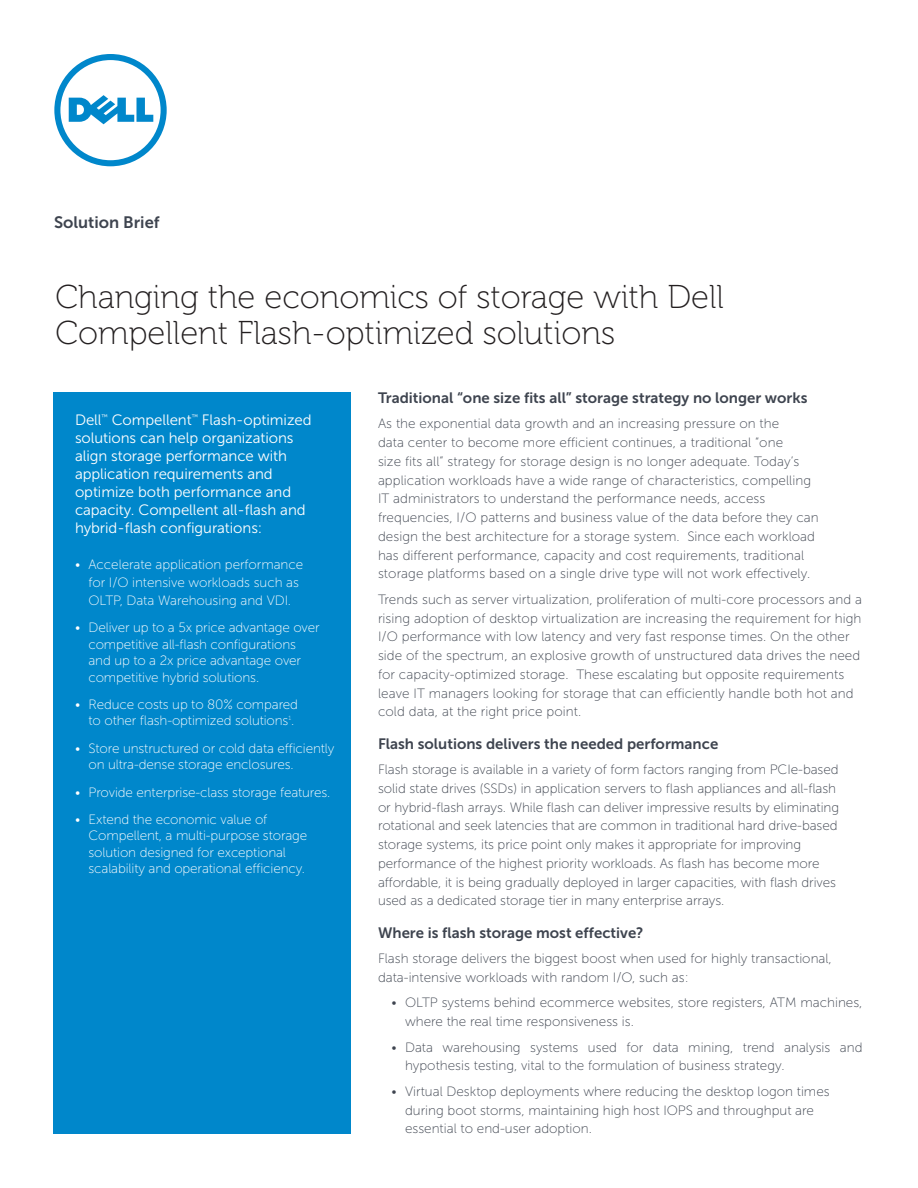
<style>
.page{position:relative;width:918px;height:1188px;background:#fff}
.page>*{position:absolute;margin:0;border:0;box-sizing:border-box;transform-origin:0 0}
.Document_Title{font:33px/36px "Museo For Dell 100";color:#231f20}
.Product_Identifier{font:16.5px "Museo Sans For Dell 700";color:#3e444f}
.Sidebar_Headline_1{font:15px/18px "Museo Sans For Dell 300";letter-spacing:-.005em;color:#fff}
.Paragraph_head_-_lev{font:15px "Museo Sans For Dell 700";color:#3e444f}
.Paragraph_Text_1_-_9{font:13.5px/18.8px "Museo Sans For Dell 100";color:#3e444f}
.t1{font:13.5px/16.5px "Museo Sans For Dell 100";letter-spacing:-.01em;color:#fff}
.Sidebar_Headline_1-2{font:6.75px "Museo Sans For Dell 300";color:#fff}
</style>
<div class="page">
<div style="left:53px;top:392px;width:298px;height:742px;background:#0087cb"></div>
<svg style="left:54px;top:54px;width:113px;height:112px"></svg>
<p class="Product_Identifier" style="left:54px;top:213px;width:107px">Solution Brief</p>
<p class="Document_Title" style="left:56px;top:280px;width:670px">Changing the economics of storage with Dell<br>Compellent Flash-optimized solutions</p>
<p class="Sidebar_Headline_1" style="left:75px;top:411px;width:28px">Dell</p>
<p class="Sidebar_Headline_1-2" style="left:102px;top:413px;width:8px">™</p>
<p class="Sidebar_Headline_1" style="left:112px;top:411px;width:82px">Compellent</p>
<p class="Sidebar_Headline_1-2" style="left:192px;top:413px;width:8px">™</p>
<p class="Sidebar_Headline_1" style="left:75px;top:411px;width:238px;text-indent:127px">Flash-optimized solutions can help organizations align storage performance with application requirements and optimize both performance and capacity. Compellent all-flash and hybrid-flash configurations:</p>
<p class="t1" style="left:88px;top:555px;width:216px;line-height:18px;text-indent:-14px">• Accelerate application performance for I/O intensive workloads such as<br>OLTP, Data Warehousing and VDI.</p>
<p class="t1" style="left:88px;top:619px;width:233px;text-indent:-14px">• Deliver up to a 5x price advantage over competitive all-flash configurations and up to a 2x price advantage over competitive hybrid solutions.</p>
<p class="t1" style="left:75px;top:696px;width:225px;text-align:right">• Reduce costs up to 80% compared to other flash-optimized solutions<sup>1</sup>.</p>
<p class="t1" style="left:88px;top:740px;width:248px;text-indent:-14px">• Store unstructured or cold data efficiently on ultra-dense storage enclosures.</p>
<p class="t1" style="left:75px;top:784px;width:257px">• Provide enterprise-class storage features.</p>
<p class="t1" style="left:88px;top:811px;width:220px;text-indent:-14px">• Extend the economic value of Compellent, a multi-purpose storage solution designed for exceptional scalability and operational efficiency.</p>
<p class="Paragraph_head_-_lev" style="left:378px;top:389px;width:431px">Traditional “one size fits all” storage strategy no longer works</p>
<p class="Paragraph_Text_1_-_9" style="left:378px;top:414px;width:442px">As the exponential data growth and an increasing pressure on the<br>data center to become more efficient continues, a traditional “one<br>size fits all” strategy for storage design is no longer adequate. Today’s application workloads have a wide range of characteristics, compelling IT administrators to understand the performance needs, access frequencies, I/O patterns and business value of the data before they can design the best architecture for a storage system. Since each workload has different performance, capacity and cost requirements, traditional storage platforms based on a single drive type will not work effectively.</p>
<p class="Paragraph_Text_1_-_9" style="left:378px;top:590px;width:486px">Trends such as server virtualization, proliferation of multi-core processors and a rising adoption of desktop virtualization are increasing the requirement for high I/O performance with low latency and very fast response times. On the other side of the spectrum, an explosive growth of unstructured data drives the need for capacity-optimized storage. These escalating but opposite requirements leave IT managers looking for storage that can efficiently handle both hot and cold data, at the right price point.</p>
<p class="Paragraph_head_-_lev" style="left:378px;top:735px;width:342px">Flash solutions delivers the needed performance</p>
<p class="Paragraph_Text_1_-_9" style="left:378px;top:760px;width:463px">Flash storage is available in a variety of form factors ranging from PCIe-based solid state drives (SSDs) in application servers to flash appliances and all-flash or hybrid-flash arrays. While flash can deliver impressive results by eliminating rotational and seek latencies that are common in traditional hard drive-based storage systems, its price point only makes it appropriate for improving performance of the highest priority workloads. As flash has become more affordable, it is being gradually deployed in larger capacities, with flash drives used as a dedicated storage tier in many enterprise arrays.</p>
<p class="Paragraph_head_-_lev" style="left:378px;top:924px;width:267px">Where is flash storage most effective?</p>
<p class="Paragraph_Text_1_-_9" style="left:378px;top:949px;width:455px">Flash storage delivers the biggest boost when used for highly transactional, data-intensive workloads with random I/O, such as:</p>
<p class="Paragraph_Text_1_-_9" style="left:405px;top:993px;width:459px;text-indent:-14px">• OLTP systems behind ecommerce websites, store registers, ATM machines, where the real time responsiveness is.</p>
<p class="Paragraph_Text_1_-_9" style="left:405px;top:1038px;width:459px;text-indent:-14px">• Data warehousing systems used for data mining, trend analysis and hypothesis testing, vital to the formulation of business strategy.</p>
<p class="Paragraph_Text_1_-_9" style="left:405px;top:1082px;width:426px;text-indent:-14px">• Virtual Desktop deployments where reducing the desktop logon times during boot storms, maintaining high host IOPS and throughput are essential to end-user adoption.</p>
</div>
